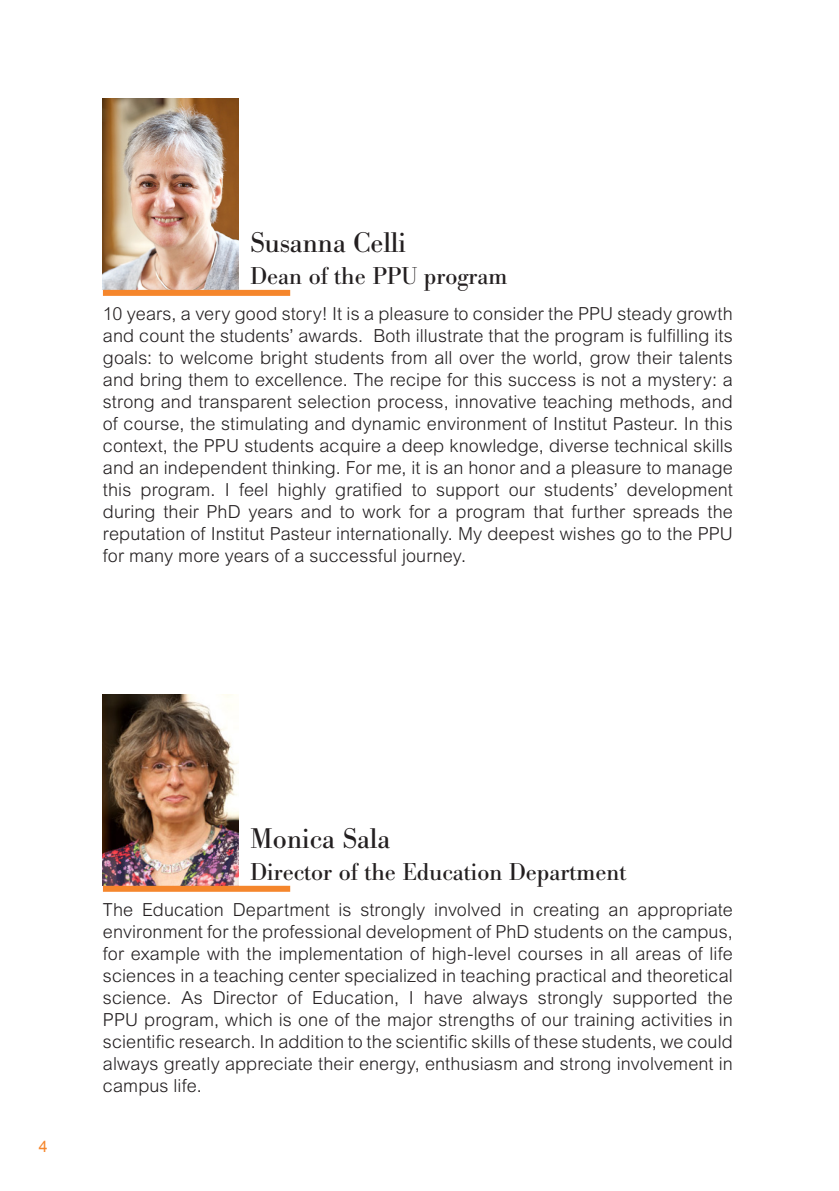
<style>
.page{position:relative;width:839px;height:1191px;background:#fff}
.page>*{position:absolute;margin:0;border:0;box-sizing:border-box;transform-origin:0 0}
.t1{font:28px "Bodoni BE";color:#231f20}
.t2{font:24px "Bodoni BE";color:#231f20}
.t3{font:300 18px/22px "Arial MT Pro";letter-spacing:.005em;color:#231f20;text-align:justify}
.t4{font:16px "Arial";color:#f5862c}
</style>
<div class="page">
<img style="left:103px;top:99px;width:136px;height:191px">
<img style="left:103px;top:695px;width:136px;height:191px">
<div style="left:103px;top:886px;width:187px;height:6px;background:#f5862c"></div>
<div style="left:103px;top:290px;width:187px;height:6px;background:#f5862c"></div>
<p class="t1" style="left:250px;top:227px;width:157px">Susanna Celli</p>
<p class="t2" style="left:250px;top:262px;width:258px">Dean of the PPU program</p>
<p class="t3" style="left:103px;top:303px;width:631px">10 years, a very good story! It is a pleasure to consider the PPU steady growth and count the students’ awards. Both illustrate that the program is fulfilling its goals: to welcome bright students from all over the world, grow their talents and bring them to excellence. The recipe for this success is not a mystery: a strong and transparent selection process, innovative teaching methods, and of course, the stimulating and dynamic environment of Institut Pasteur. In this context, the PPU students acquire a deep knowledge, diverse technical skills and an independent thinking. For me, it is an honor and a pleasure to manage this program. I feel highly gratified to support our students’ development during their PhD years and to work for a program that further spreads the reputation of Institut Pasteur internationally. My deepest wishes go to the PPU for many more years of a successful journey.</p>
<p class="t4" style="left:39px;top:1135px;width:10px">4</p>
<p class="t1" style="left:250px;top:823px;width:141px">Monica Sala</p>
<p class="t2" style="left:250px;top:858px;width:378px">Director of the Education Department</p>
<p class="t3" style="left:103px;top:899px;width:631px">The Education Department is strongly involved in creating an appropriate environment for the professional development of PhD students on the campus, for example with the implementation of high-level courses in all areas of life sciences in a teaching center specialized in teaching practical and theoretical science. As Director of Education, I have always strongly supported the PPU program, which is one of the major strengths of our training activities in scientific research. In addition to the scientific skills of these students, we could always greatly appreciate their energy, enthusiasm and strong involvement in campus life.</p>
</div>
